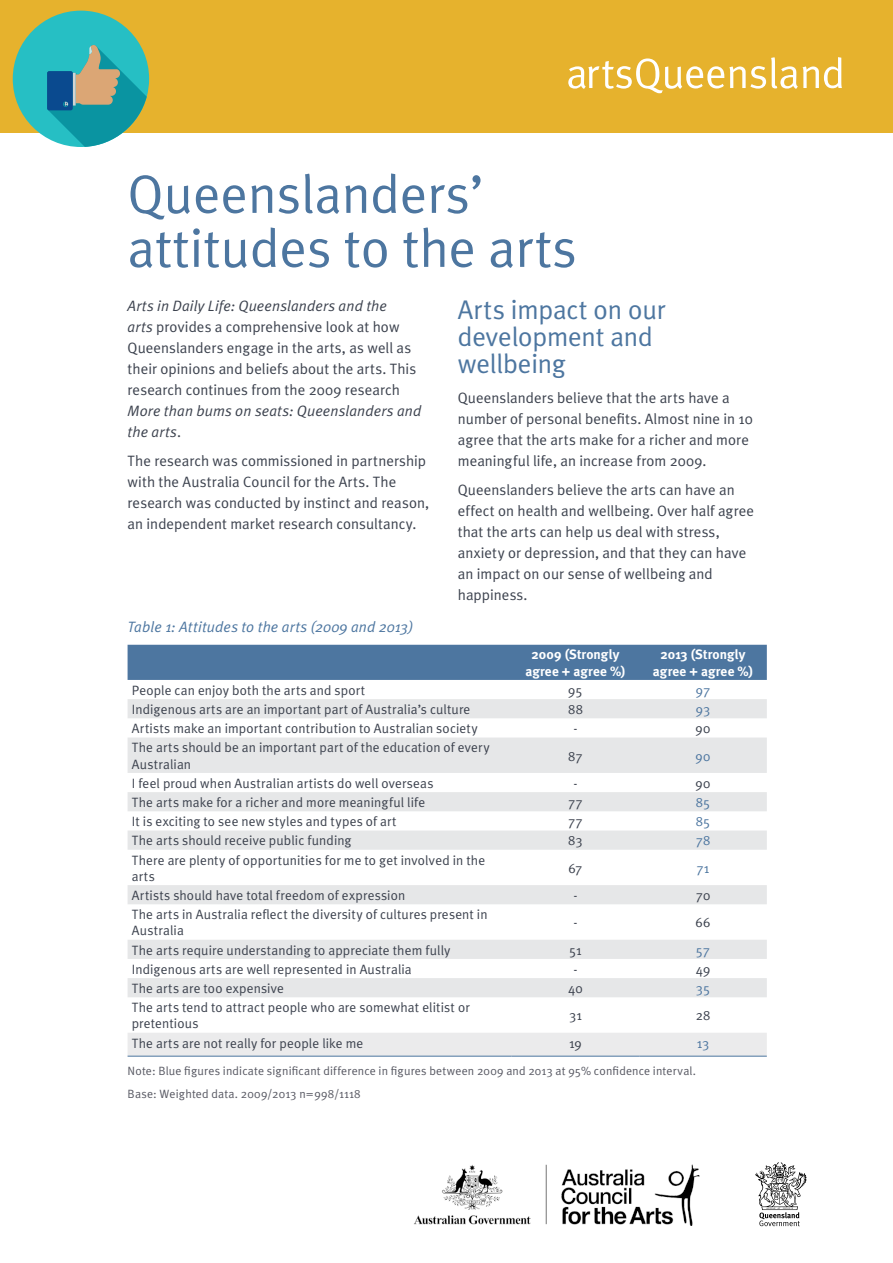
<style>
.page{position:relative;width:893px;height:1263px;background:#fff}
.page>*{position:absolute;margin:0;border:0;box-sizing:border-box;transform-origin:0 0}
.t1{font:54px/54px "Meta Plus Normal";color:#4d76a0}
.subhead{font:27px/27px "Meta Plus Normal";letter-spacing:-.01em;color:#4d76a0}
.text{font:15px/21px "Meta Plus Normal";letter-spacing:.005em;color:#3c424e}
.Subhead2{font:italic 15px "Meta Plus Normal";letter-spacing:.01em;color:#4d76a0}
.table-text{font:13.5px/16.2px "Meta Plus Normal";letter-spacing:.01em;color:#3c424e}
.table-text-2{font:700 13.5px/16.2px "Meta Plus";letter-spacing:.005em;color:#fff;text-align:center}
.table-text-3{font:13.5px "Meta Plus Normal";letter-spacing:.005em;color:#4d76a0}
.t2{font:12px "Meta Plus Normal";letter-spacing:.015em;color:#595a64}
.s1{font-style:italic}
</style>
<div class="page">
<div style="left:128px;top:645px;width:639px;height:35px;background:#4d76a0"></div>
<svg style="left:128px;top:699px;width:639px;height:298px"></svg>
<div style="left:128px;top:1033px;width:639px;height:23px;background:#ebebec"></div>
<hr style="left:128px;top:1056px;width:384px;height:1px;background:#4d76a0">
<hr style="left:512px;top:1056px;width:127px;height:1px;background:#4d76a0">
<hr style="left:639px;top:1056px;width:128px;height:1px;background:#4d76a0">
<div style="left:0;top:0;width:893px;height:132px;background:#e6b22d"></div>
<svg style="left:568px;top:57px;width:274px;height:36px"></svg>
<svg style="left:755px;top:1162px;width:52px;height:64px"></svg>
<img style="left:414px;top:1164px;width:286px;height:61px">
<svg style="left:13px;top:11px;width:136px;height:136px"></svg>
<p class="t1" style="left:128px;top:166px;width:451px">Queenslanders’ attitudes to the arts</p>
<p class="text" style="left:128px;top:295px;width:295px"><span class="s1">Arts in Daily Life: Queenslanders and the<br>arts</span> provides a comprehensive look at how Queenslanders engage in the arts, as well as their opinions and beliefs about the arts. This research continues from the 2009 research <span class="s1">More than bums on seats: Queenslanders and the arts</span>.</p>
<p class="text" style="left:128px;top:450px;width:303px">The research was commissioned in partnership with the Australia Council for the Arts. The research was conducted by instinct and reason, an independent market research consultancy.</p>
<p class="subhead" style="left:458px;top:296px;width:210px">Arts impact on our development and wellbeing</p>
<p class="text" style="left:458px;top:387px;width:296px">Queenslanders believe that the arts have a number of personal benefits. Almost nine in 10 agree that the arts make for a richer and more meaningful life, an increase from 2009.</p>
<p class="text" style="left:458px;top:479px;width:298px">Queenslanders believe the arts can have an effect on health and wellbeing. Over half agree that the arts can help us deal with stress, anxiety or depression, and that they can have an impact on our sense of wellbeing and happiness.</p>
<p class="Subhead2" style="left:128px;top:618px;width:288px">Table 1: Attitudes to the arts (2009 and 2013)</p>
<p class="table-text-2" style="left:525px;top:647px;width:102px">2009 (Strongly agree + agree %)</p>
<p class="table-text-2" style="left:653px;top:647px;width:102px">2013 (Strongly agree + agree %)</p>
<p class="table-text" style="left:132px;top:682px;width:235px">People can enjoy both the arts and sport</p>
<p class="table-text" style="left:568px;top:682px;width:16px">95</p>
<p class="table-text-3" style="left:696px;top:682px;width:16px">97</p>
<p class="table-text" style="left:132px;top:701px;width:340px">Indigenous arts are an important part of Australia’s culture</p>
<p class="table-text" style="left:568px;top:701px;width:16px">88</p>
<p class="table-text-3" style="left:696px;top:702px;width:16px">93</p>
<p class="table-text" style="left:132px;top:720px;width:348px">Artists make an important contribution to Australian society</p>
<p class="table-text" style="left:573px;top:720px;width:6px">-</p>
<p class="table-text" style="left:696px;top:720px;width:16px">90</p>
<p class="table-text" style="left:132px;top:739px;width:359px">The arts should be an important part of the education of every<br>Australian</p>
<p class="table-text" style="left:568px;top:748px;width:16px">87</p>
<p class="table-text-3" style="left:696px;top:748px;width:16px">90</p>
<p class="table-text" style="left:132px;top:775px;width:303px">I feel proud when Australian artists do well overseas</p>
<p class="table-text" style="left:573px;top:775px;width:6px">-</p>
<p class="table-text" style="left:696px;top:775px;width:16px">90</p>
<p class="table-text" style="left:132px;top:794px;width:295px">The arts make for a richer and more meaningful life</p>
<p class="table-text" style="left:568px;top:794px;width:16px">77</p>
<p class="table-text-3" style="left:696px;top:794px;width:16px">85</p>
<p class="table-text" style="left:132px;top:813px;width:266px">It is exciting to see new styles and types of art</p>
<p class="table-text" style="left:568px;top:813px;width:16px">77</p>
<p class="table-text-3" style="left:696px;top:814px;width:16px">85</p>
<p class="table-text" style="left:132px;top:832px;width:221px">The arts should receive public funding</p>
<p class="table-text" style="left:568px;top:832px;width:16px">83</p>
<p class="table-text-3" style="left:696px;top:833px;width:16px">78</p>
<p class="table-text" style="left:132px;top:852px;width:355px">There are plenty of opportunities for me to get involved in the arts</p>
<p class="table-text" style="left:568px;top:860px;width:15px">67</p>
<p class="table-text-3" style="left:697px;top:860px;width:14px">71</p>
<p class="table-text" style="left:132px;top:887px;width:275px">Artists should have total freedom of expression</p>
<p class="table-text" style="left:573px;top:887px;width:6px">-</p>
<p class="table-text" style="left:696px;top:887px;width:16px">70</p>
<p class="table-text" style="left:132px;top:906px;width:357px">The arts in Australia reflect the diversity of cultures present in<br>Australia</p>
<p class="table-text" style="left:573px;top:914px;width:6px">-</p>
<p class="table-text" style="left:696px;top:914px;width:16px">66</p>
<p class="table-text" style="left:132px;top:942px;width:320px">The arts require understanding to appreciate them fully</p>
<p class="table-text" style="left:569px;top:942px;width:14px">51</p>
<p class="table-text-3" style="left:696px;top:942px;width:16px">57</p>
<p class="table-text" style="left:132px;top:961px;width:281px">Indigenous arts are well represented in Australia</p>
<p class="table-text" style="left:573px;top:961px;width:6px">-</p>
<p class="table-text" style="left:696px;top:961px;width:16px">49</p>
<p class="table-text" style="left:132px;top:980px;width:154px">The arts are too expensive</p>
<p class="table-text" style="left:568px;top:980px;width:16px">40</p>
<p class="table-text-3" style="left:696px;top:980px;width:16px">35</p>
<p class="table-text" style="left:132px;top:999px;width:340px">The arts tend to attract people who are somewhat elitist or pretentious</p>
<p class="table-text" style="left:569px;top:1007px;width:14px">31</p>
<p class="table-text" style="left:696px;top:1007px;width:16px">28</p>
<p class="table-text" style="left:132px;top:1035px;width:233px">The arts are not really for people like me</p>
<p class="table-text" style="left:569px;top:1035px;width:14px">19</p>
<p class="table-text-3" style="left:697px;top:1035px;width:14px">13</p>
<p class="t2" style="left:128px;top:1064px;width:570px">Note: Blue figures indicate significant difference in figures between 2009 and 2013 at 95% confidence interval.</p>
<p class="t2" style="left:128px;top:1087px;width:235px">Base: Weighted data. 2009/2013 n=998/1118</p>
</div>
